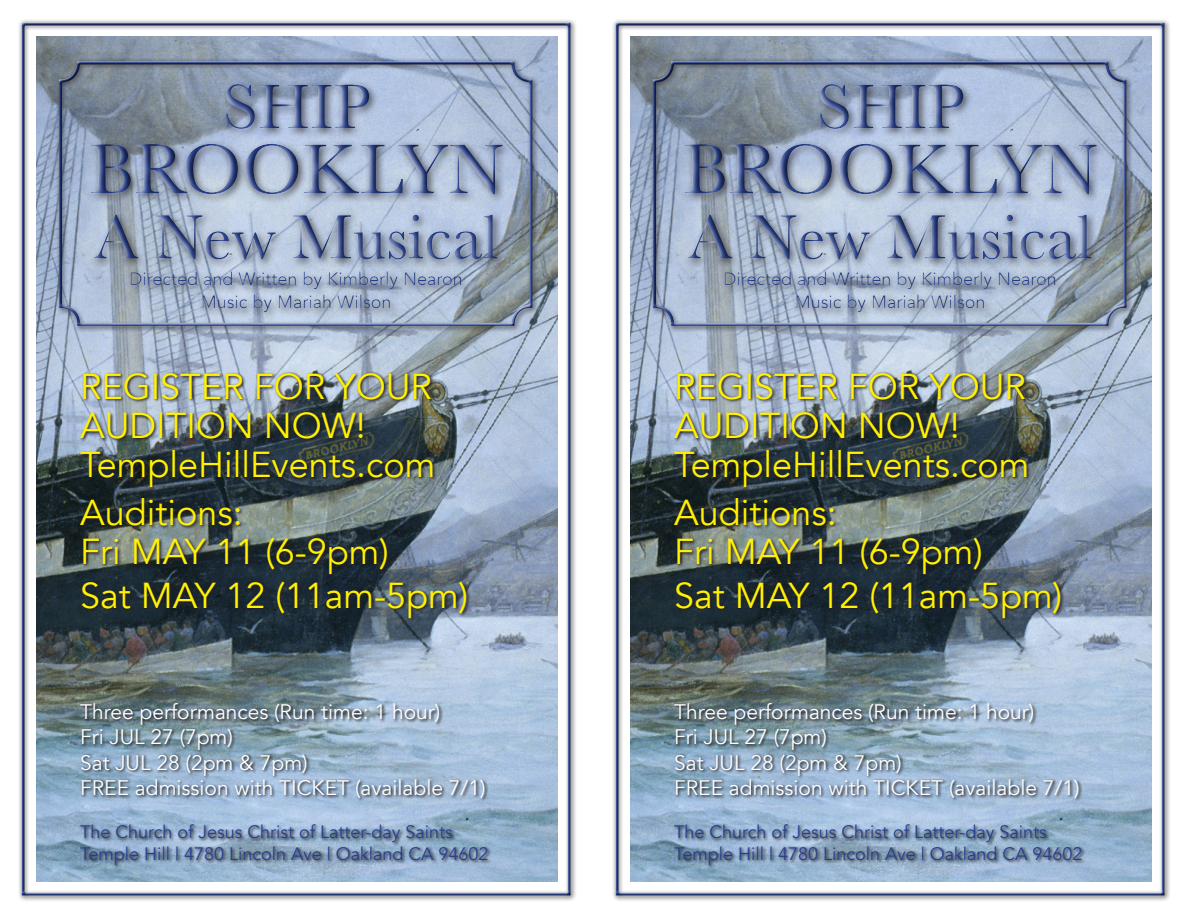
<style>
.page{position:relative;width:1188px;height:918px;background:#fff}
.page>*{position:absolute;margin:0;border:0;box-sizing:border-box;transform-origin:0 0}
.t1{font:73.35px "Baskerville";color:#253f8e}
.t2{font:65.1px "Baskerville";color:#253f8e}
.t3{font:36px "Avenir";color:#fff101}
.t4{font:21px "Avenir";color:#fff}
.t5{font:18px/22.5px "Avenir";color:#253f8e;text-align:center}
</style>
<div class="page">
<div style="left:18px;top:19px;width:559px;height:883px;background:#231f20;opacity:.75"></div>
<div style="left:20px;top:22px;width:552px;height:874px;background:#231f20;opacity:.75"></div>
<div style="left:56px;top:58px;width:483px;height:274px;background:#231f20;opacity:.75"></div>
<div style="left:58px;top:60px;width:477px;height:267px;background:#231f20;opacity:.75"></div>
<div style="left:79px;top:75px;width:419px;height:245px;background:#fff;opacity:.75"></div>
<div style="left:91px;top:73px;width:423px;height:247px;background:#231f20;opacity:.75"></div>
<img style="left:79px;top:371px;width:413px;height:498px">
<div style="left:612px;top:19px;width:559px;height:883px;background:#231f20;opacity:.75"></div>
<div style="left:614px;top:22px;width:552px;height:874px;background:#231f20;opacity:.75"></div>
<div style="left:650px;top:58px;width:483px;height:274px;background:#231f20;opacity:.75"></div>
<div style="left:652px;top:60px;width:477px;height:267px;background:#231f20;opacity:.75"></div>
<div style="left:673px;top:75px;width:419px;height:245px;background:#fff;opacity:.75"></div>
<div style="left:685px;top:73px;width:423px;height:247px;background:#231f20;opacity:.75"></div>
<img style="left:673px;top:371px;width:413px;height:498px">
<h2 class="t2" style="left:222px;top:66px;width:149px">SHIP</h2>
<h1 class="t1" style="left:89px;top:123px;width:416px">BROOKLYN</h1>
<h2 class="t2" style="left:94px;top:196px;width:406px">A New Musical</h2>
<p class="t5" style="left:129px;top:268px;width:335px">Directed and Written by Kimberly Nearon<br>Music by Mariah Wilson</p>
<p class="t3" style="left:80px;top:365px;width:353px">REGISTER FOR YOUR</p>
<p class="t3" style="left:80px;top:404px;width:287px">AUDITION NOW!</p>
<p class="t3" style="left:80px;top:443px;width:357px">TempleHillEvents.com</p>
<p class="t3" style="left:80px;top:491px;width:164px">Auditions:</p>
<p class="t3" style="left:80px;top:530px;width:310px">Fri MAY 11 (6-9pm)</p>
<p class="t3" style="left:80px;top:574px;width:390px">Sat MAY 12 (11am-5pm)</p>
<p class="t4" style="left:80px;top:699px;width:362px">Three performances (Run time: 1 hour)</p>
<p class="t4" style="left:80px;top:725px;width:154px">Fri JUL 27 (7pm)</p>
<p class="t4" style="left:80px;top:750px;width:229px">Sat JUL 28 (2pm &amp; 7pm)</p>
<p class="t4" style="left:80px;top:775px;width:407px">FREE admission with TICKET (available 7/1)</p>
<p class="t5" style="left:80px;top:821px;width:374px">The Church of Jesus Christ of Latter-day Saints</p>
<p class="t5" style="left:80px;top:842px;width:410px">Temple Hill | 4780 Lincoln Ave | Oakland CA 94602</p>
<h2 class="t2" style="left:816px;top:66px;width:149px">SHIP</h2>
<h1 class="t1" style="left:683px;top:123px;width:416px">BROOKLYN</h1>
<h2 class="t2" style="left:688px;top:196px;width:406px">A New Musical</h2>
<p class="t5" style="left:723px;top:268px;width:335px">Directed and Written by Kimberly Nearon<br>Music by Mariah Wilson</p>
<p class="t3" style="left:674px;top:365px;width:353px">REGISTER FOR YOUR</p>
<p class="t3" style="left:674px;top:404px;width:287px">AUDITION NOW!</p>
<p class="t3" style="left:674px;top:443px;width:357px">TempleHillEvents.com</p>
<p class="t3" style="left:674px;top:491px;width:164px">Auditions:</p>
<p class="t3" style="left:674px;top:530px;width:310px">Fri MAY 11 (6-9pm)</p>
<p class="t3" style="left:674px;top:574px;width:390px">Sat MAY 12 (11am-5pm)</p>
<p class="t4" style="left:674px;top:699px;width:362px">Three performances (Run time: 1 hour)</p>
<p class="t4" style="left:674px;top:725px;width:154px">Fri JUL 27 (7pm)</p>
<p class="t4" style="left:674px;top:750px;width:229px">Sat JUL 28 (2pm &amp; 7pm)</p>
<p class="t4" style="left:674px;top:775px;width:407px">FREE admission with TICKET (available 7/1)</p>
<p class="t5" style="left:674px;top:821px;width:374px">The Church of Jesus Christ of Latter-day Saints</p>
<p class="t5" style="left:674px;top:842px;width:410px">Temple Hill | 4780 Lincoln Ave | Oakland CA 94602</p>
</div>
